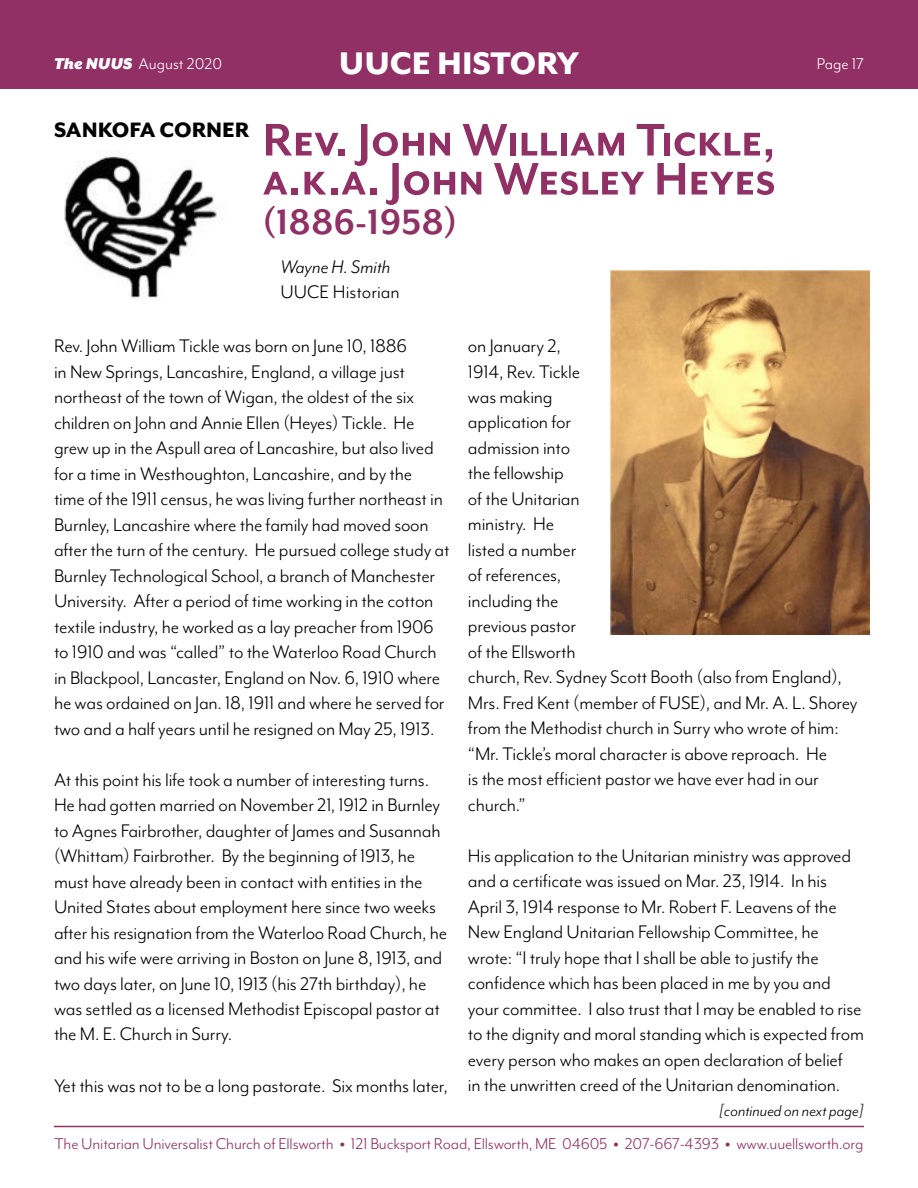
<style>
.page{position:relative;width:918px;height:1188px;background:#fff}
.page>*{position:absolute;margin:0;border:0;box-sizing:border-box;transform-origin:0 0}
.t1{font:700 52.5px/39px "Mr Eaves Mod OT";color:#903065}
.t2{font:700 40.5px "Mr Eaves Mod OT";color:#903065}
.t3{font:800 36px "Mr Eaves Mod OT";color:#fff}
.t4{font:800 24px "Mr Eaves Mod OT";color:#000}
.t5{font:21px/25.5px "Mr Eaves Mod OT";letter-spacing:-.01em;color:#000}
.t6{font:italic 21px "Mr Eaves Mod OT";color:#000}
.t7{font:18px "Mr Eaves Mod OT";letter-spacing:-.01em;color:#903065}
.t8{font:18px "Mr Eaves Mod OT";color:#fff}
.t9{font:italic 18px "Mr Eaves Mod OT";color:#000}
.s1{font-family:"Mr Eaves XL San OT";font-weight:900;font-style:italic}
.s2{font-weight:800}
</style>
<div class="page">
<div style="left:0;top:0;width:918px;height:88px;background:#903065"></div>
<hr style="left:54px;top:1126px;width:810px;height:1px;background:#903065">
<img style="left:64px;top:156px;width:153px;height:143px">
<img style="left:610px;top:270px;width:260px;height:364px">
<h3 class="t3" style="left:339px;top:44px;width:242px">UUCE HISTORY</h3>
<p class="t8" style="left:54px;top:54px;width:170px"><span class="s1">The NUUS</span> August 2020</p>
<p class="t8" style="left:817px;top:54px;width:49px">Page 17</p>
<p class="t4" style="left:54px;top:117px;width:197px">SANKOFA CORNER</p>
<h1 class="t1" style="left:262px;top:121px;width:515px">Rev. John William Tickle, a.k.a. John Wesley Heyes</h1>
<h2 class="t2" style="left:262px;top:199px;width:196px">(1886-1958)</h2>
<p class="t6" style="left:280px;top:255px;width:112px">Wayne H. Smith</p>
<p class="t5" style="left:280px;top:279px;width:121px">UUCE Historian</p>
<p class="t5" style="left:54px;top:333px;width:397px">Rev. John William Tickle was born on June 10, 1886<br>in New Springs, Lancashire, England, a village just northeast of the town of Wigan, the oldest of the six children on John and Annie Ellen (Heyes) Tickle. He grew up in the Aspull area of Lancashire, but also lived for a time in Westhoughton, Lancashire, and by the<br>time of the 1911 census, he was living further northeast in Burnley, Lancashire where the family had moved soon after the turn of the century. He pursued college study at Burnley Technological School, a branch of Manchester University. After a period of time working in the cotton textile industry, he worked as a lay preacher from 1906 to 1910 and was “called” to the Waterloo Road Church in Blackpool, Lancaster, England on Nov. 6, 1910 where he was ordained on Jan. 18, 1911 and where he served for two and a half years until he resigned on May 25, 1913.</p>
<p class="t5" style="left:54px;top:767px;width:395px">At this point his life took a number of interesting turns.<br>He had gotten married on November 21, 1912 in Burnley to Agnes Fairbrother, daughter of James and Susannah (Whittam) Fairbrother. By the beginning of 1913, he must have already been in contact with entities in the United States about employment here since two weeks after his resignation from the Waterloo Road Church, he and his wife were arriving in Boston on June 8, 1913, and two days later, on June 10, 1913 (his 27th birthday), he was settled as a licensed Methodist Episcopal pastor at the M. E. Church in Surry.</p>
<p class="t5" style="left:54px;top:1073px;width:396px">Yet this was not to be a long pastorate. Six months later,</p>
<p class="t5" style="left:468px;top:333px;width:391px">on January 2,<br>1914, Rev. Tickle<br>was making<br>application for<br>admission into<br>the fellowship<br>of the Unitarian<br>ministry. He<br>listed a number<br>of references,<br>including the<br>previous pastor<br>of the Ellsworth<br>church, Rev. Sydney Scott Booth (also from England),<br>Mrs. Fred Kent (member of FUSE), and Mr. A. L. Shorey from the Methodist church in Surry who wrote of him: “Mr. Tickle’s moral character is above reproach. He<br>is the most efficient pastor we have ever had in our church.”</p>
<p class="t5" style="left:468px;top:843px;width:398px">His application to the Unitarian ministry was approved and a certificate was issued on Mar. 23, 1914. In his April 3, 1914 response to Mr. Robert F. Leavens of the New England Unitarian Fellowship Committee, he wrote: “I truly hope that I shall be able to justify the confidence which has been placed in me by you and your committee. I also trust that I may be enabled to rise to the dignity and moral standing which is expected from every person who makes an open declaration of belief<br>in the unwritten creed of the Unitarian denomination.</p>
<p class="t9" style="left:719px;top:1101px;width:147px">[continued on next page]</p>
<p class="t7" style="left:55px;top:1134px;width:810px">The Unitarian Universalist Church of Ellsworth <span class="s2">•</span> 121 Bucksport Road, Ellsworth, ME 04605 <span class="s2">•</span> 207-667-4393 <span class="s2">•</span> www.uuellsworth.org</p>
</div>
